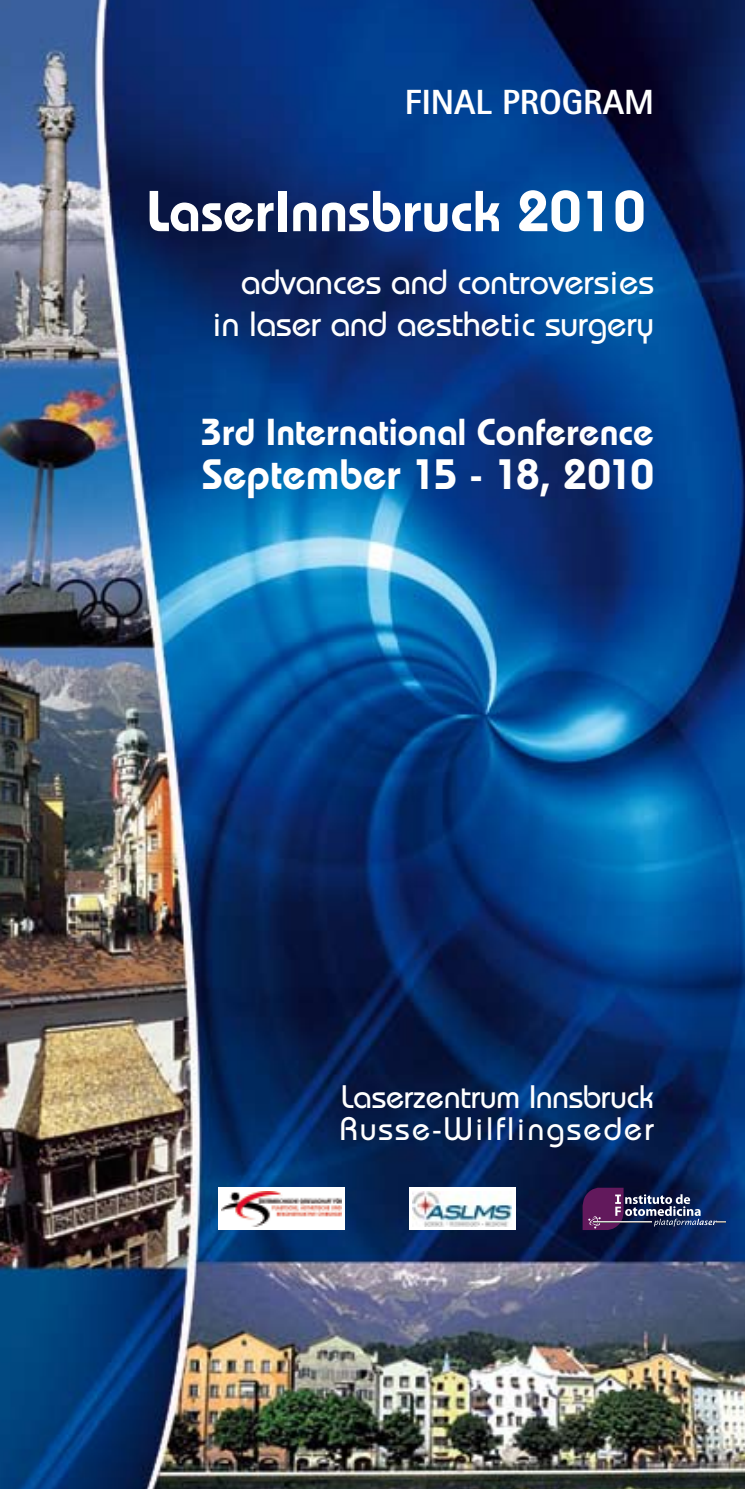
<style>
.page{position:relative;width:745px;height:1489px;background:#fff}
.page>*{position:absolute;margin:0;border:0;box-sizing:border-box;transform-origin:0 0}
.t1{font:600 57.5px "Bauhaus Std";color:#fff}
.t2{font:600 42.5px "Bauhaus Std";color:#fff}
.t3{font:600 37.5px "Bauhaus Std";color:#fff}
.t4{font:500 35px/42px "Bauhaus Std";color:#fff;text-align:right}
.t5{font:800 35px "Rotis Sans Serif Std";color:#fff}
.t6{font:500 32.5px/32.5px "Bauhaus Std";color:#fff}
</style>
<div class="page">
<img style="left:0;top:0;width:744px;height:1488px">
<div style="left:218px;top:1187px;width:127px;height:43px;background:#fff"></div>
<img style="left:222px;top:1191px;width:119px;height:35px">
<div style="left:408px;top:1187px;width:107px;height:43px;background:#fff"></div>
<img style="left:412px;top:1191px;width:99px;height:35px">
<svg style="left:582px;top:1187px;width:143px;height:43px;background:#3f3b69"></svg>
<p class="t5" style="left:404px;top:80px;width:250px">Final PROGRAM</p>
<h1 class="t1" style="left:146px;top:176px;width:500px">LaserInnsbruck 2010</h1>
<p class="t4" style="left:212px;top:260px;width:443px">advances and controversies in laser and aesthetic surgery</p>
<p class="t3" style="left:201px;top:409px;width:454px">3rd International Conference</p>
<p class="t2" style="left:202px;top:448px;width:453px">September 15 - 18, 2010</p>
<p class="t6" style="left:339px;top:1079px;width:315px">Laserzentrum Innsbruck<br>Russe-Wilflingseder</p>
</div>
